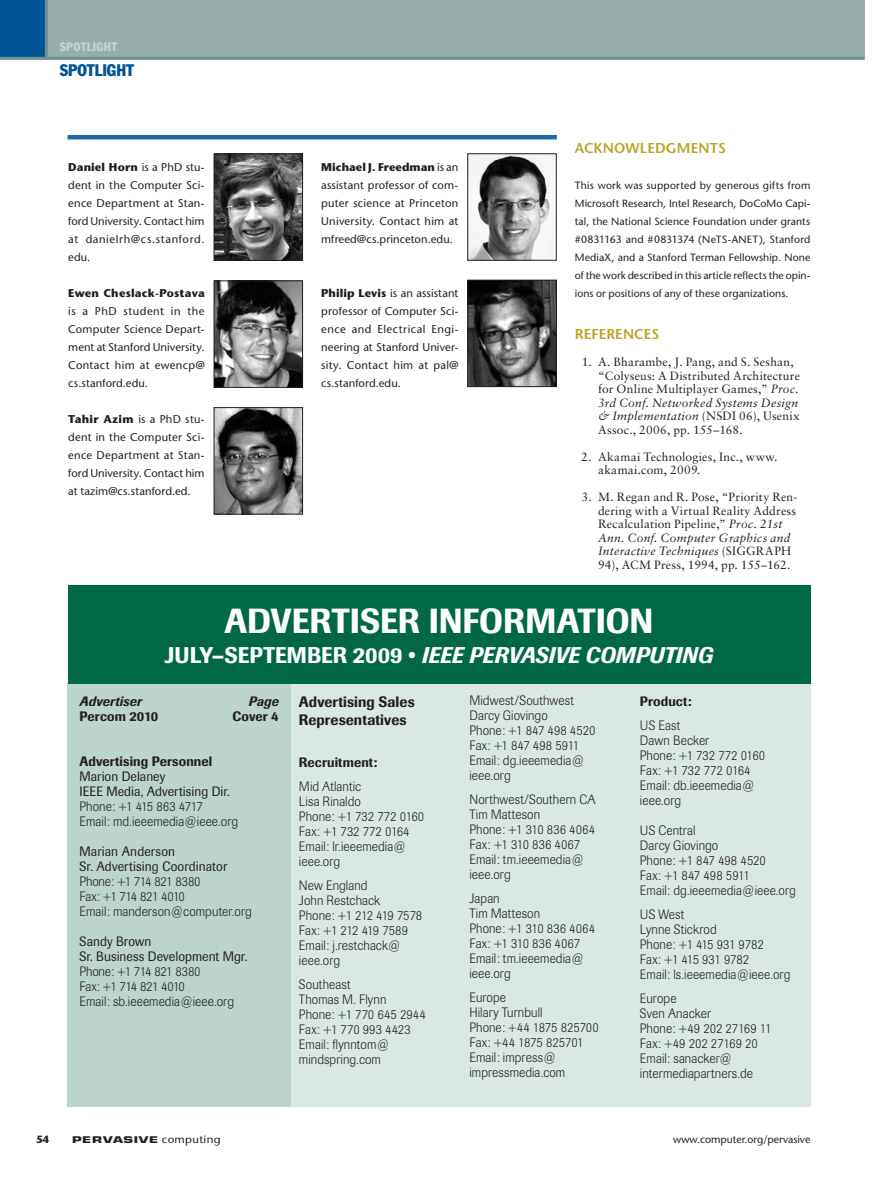
<style>
.page{position:relative;width:878px;height:1188px;background:#fff}
.page>*{position:absolute;margin:0;border:0;box-sizing:border-box;transform-origin:0 0}
.t1{font:500 34.5px "Imago";color:#fff;scale:.95 1}
.t2{font:italic 500 22.5px "Imago";color:#fff;scale:.95 1}
.t3{font:condensed 16.5px "Franklin Gothic Std";letter-spacing:-.005em;color:#005495}
.t4{font:500 15px/18px "Imago";letter-spacing:.005em;color:#231f20;scale:.95 1}
.t5{font:600 14.25px "Stone Sans Std";letter-spacing:.01em;color:#bba426}
.t6{font:300 13.5px/15px "Imago";letter-spacing:.005em;color:#231f20;scale:.95 1}
.t7{font:13.5px/15px "Imago";letter-spacing:.005em;color:#231f20;scale:.95 1}
.t8{font:500 13.5px "Imago";letter-spacing:.01em;color:#231f20;scale:.95 1}
.t9{font:italic 500 13.5px "Imago";letter-spacing:.01em;color:#231f20;scale:.95 1}
.t10{font:12px/13.5px "Sabon LT Std";letter-spacing:.015em;color:#231f20}
.t11{font:condensed 12px "Franklin Gothic Std";letter-spacing:.03em;color:#c5d2d1}
.t12{font:500 11.25px/18px "Stone Sans Std";letter-spacing:.01em;color:#231f20;text-align:justify}
.t13{font:700 11.25px "Stone Sans Std";letter-spacing:.02em;color:#231f20}
.t14{font:500 10.5px/18px "Stone Sans Std";letter-spacing:.005em;color:#231f20;text-align:justify}
.t15{font:700 10.5px "Stone Sans Std";color:#231f20}
.t16{font:700 9px "Eurostile LT Std";letter-spacing:.05em;color:#231f20;scale:1.5 1}
.s1{font-weight:700}
.s2{font-style:italic}
.s3{font-style:normal}
.s4{font-family:"Stone Sans Std";font-weight:500;font-size:10.5px}
</style>
<div class="page">
<div style="left:0;top:0;width:47px;height:58px;background:#005495"></div>
<div style="left:47px;top:0;width:817px;height:58px;background:#97aead"></div>
<hr style="left:45px;top:0;width:3px;height:59px;background:#6d918f">
<hr style="left:0;top:57px;width:864px;height:3px;background:#6d918f">
<div style="left:68px;top:135px;width:488px;height:5px;background:#2369a5"></div>
<img style="left:216px;top:156px;width:85px;height:103px">
<div style="left:214px;top:154px;width:89px;height:107px;border:1px solid #231f20"></div>
<img style="left:216px;top:282px;width:85px;height:104px">
<div style="left:214px;top:280px;width:89px;height:108px;border:1px solid #231f20"></div>
<img style="left:216px;top:409px;width:85px;height:103px">
<div style="left:214px;top:407px;width:89px;height:107px;border:1px solid #231f20"></div>
<img style="left:469px;top:155px;width:83px;height:104px">
<div style="left:467px;top:153px;width:89px;height:108px;border:1px solid #231f20"></div>
<img style="left:469px;top:282px;width:85px;height:103px">
<div style="left:467px;top:280px;width:89px;height:107px;border:1px solid #231f20"></div>
<div style="left:290px;top:682px;width:520px;height:425px;background:#dae8e2"></div>
<div style="left:68px;top:682px;width:222px;height:425px;background:#bcd4ca"></div>
<div style="left:68px;top:585px;width:742px;height:98px;background:#006944"></div>
<p class="t11" style="left:60px;top:39px;width:57px">Spotlight</p>
<p class="t3" style="left:60px;top:60px;width:73px">Spotlight</p>
<p class="t12" style="left:68px;top:158px;width:138px"><span class="s1">Daniel Horn</span> is a PhD stu&shy;dent in the Computer Sci&shy;ence Department at Stan&shy;ford University. Contact him at danielrh@cs.stanford. edu.</p>
<p class="t13" style="left:68px;top:286px;width:138px">Ewen Cheslack-Postava</p>
<p class="t12" style="left:68px;top:302px;width:138px">is a PhD student in the Computer Science Depart&shy;ment at Stanford U niversity.<br>Contact him at ewencp@ cs.stanford.edu.</p>
<p class="t12" style="left:68px;top:410px;width:138px"><span class="s1">Tahir Azim</span> is a PhD stu&shy;dent in the Computer Sci&shy;ence Department at Stan&shy;ford University. Contact him at tazim@cs.stanford.ed.</p>
<p class="t12" style="left:321px;top:158px;width:139px"><span class="s1">Michael J. Freedman</span> is an assistant professor of com&shy;puter science at Princeton University. Contact him at mfreed@cs.princeton.edu.</p>
<p class="t12" style="left:321px;top:284px;width:139px"><span class="s1">Philip Levis</span> is an assistant professor of Computer Sci&shy;ence and Electrical Engi&shy;neering at Stanford Univer&shy;sity. Contact him at pal@ cs.stanford.edu.</p>
<p class="t5" style="left:574px;top:139px;width:144px">ACKNOWLEDGM ENTS</p>
<p class="t14" style="left:574px;top:176px;width:237px">This work was supported by generous gifts from M icrosoft Research, Intel Research, DoCoM o Capi&shy;tal, the National Science Foundation under grants #0831163 and #0831374 (NeTS-ANET), Stanford MediaX, and a Stanford Terman Fellowship. None of the work described in this article reflects the opin&shy;ions or positions of any of these organizations.</p>
<p class="t5" style="left:574px;top:325px;width:84px">REFERENCES</p>
<p class="t10" style="left:598px;top:355px;width:203px;text-indent:-16px">1. A. Bharambe, J. Pang, and S. Seshan, “Colyseus: A Distributed Architecture for Online Multiplayer Games,” <span class="s2">Proc.<br>3rd Conf. Networked Systems Design &amp; Implementation</span> (NSDI 06), Usenix Assoc., 2006, pp. 155–168.</p>
<p class="t10" style="left:598px;top:449px;width:181px;text-indent:-17px">2. Akamai Technologies, Inc., www. akamai.com, 2009.</p>
<p class="t10" style="left:598px;top:490px;width:201px;text-indent:-17px">3. M. Regan and R. Pose, “Priority Ren&shy;dering with a Virtual Reality Address Recalculation Pipeline,” <span class="s2">Proc. 21st Ann. Conf. Computer Graphics and Interactive Techniques</span> (SIGGRAPH 94), ACM Press, 1994, pp. 155–162.</p>
<h1 class="t1" style="left:224px;top:600px;width:453px">AdvertiSER Information</h1>
<h2 class="t2" style="left:165px;top:641px;width:578px"><span class="s3">July–September 2009 •</span> IEEE PERVASIVE COMPUTING</h2>
<p class="t9" style="left:80px;top:694px;width:68px">ADVERTISER</p>
<p class="t9" style="left:248px;top:694px;width:33px">PAGE</p>
<p class="t8" style="left:80px;top:708px;width:84px">Percom 2010</p>
<p class="t8" style="left:232px;top:708px;width:50px">Cover 4</p>
<p class="t8" style="left:80px;top:753px;width:141px">Advertising Personnel</p>
<p class="t7" style="left:80px;top:769px;width:160px">Marion Delaney<br>IEEE Media, Advertising Dir.</p>
<p class="t6" style="left:80px;top:799px;width:168px">Phone: +1 415 863 4717<br>Email: md.ieeemedia@ieee.org</p>
<p class="t7" style="left:80px;top:844px;width:157px">Marian Anderson<br>Sr. Advertising Coordinator</p>
<p class="t6" style="left:80px;top:874px;width:183px">Phone: +1 714 821 8380<br>Fax: +1 714 821 4010<br>Email: manderson@computer.org</p>
<p class="t7" style="left:80px;top:934px;width:178px">Sandy Brown<br>Sr. Business Development Mgr.</p>
<p class="t6" style="left:80px;top:964px;width:164px">Phone: +1 714 821 8380<br>Fax: +1 714 821 4010<br>Email: sb.ieeemedia@ieee.org</p>
<p class="t4" style="left:299px;top:693px;width:123px">Advertising Sales<br>Representatives</p>
<p class="t8" style="left:299px;top:754px;width:84px">Recruitment:</p>
<p class="t6" style="left:299px;top:779px;width:133px">Mid Atlantic<br>Lisa Rinaldo<br>Phone: +1 732 772 0160<br>Fax: +1 732 772 0164<br>Email: lr.ieeemedia@ ieee.org</p>
<p class="t6" style="left:299px;top:878px;width:131px">New England<br>John Restchack<br>Phone: +1 212 419 7578<br>Fax: +1 212 419 7589<br>Email: j.restchack@ ieee.org</p>
<p class="t6" style="left:299px;top:977px;width:135px">Southeast<br>Thomas M. Flynn<br>Phone: +1 770 645 2944<br>Fax: +1 770 993 4423<br>Email: flynntom@ mindspring.com</p>
<p class="t6" style="left:469px;top:693px;width:134px">Midwest/Southwest<br>Darcy Giovingo<br>Phone: +1 847 498 4520<br>Fax: +1 847 498 5911<br>Email: dg.ieeemedia@ ieee.org</p>
<p class="t6" style="left:469px;top:792px;width:134px">Northwest/Southern CA<br>Tim Matteson<br>Phone: +1 310 836 4064<br>Fax: +1 310 836 4067<br>Email: tm.ieeemedia@ ieee.org</p>
<p class="t6" style="left:469px;top:891px;width:134px">Japan<br>Tim Matteson<br>Phone: +1 310 836 4064<br>Fax: +1 310 836 4067<br>Email: tm.ieeemedia@ ieee.org</p>
<p class="t6" style="left:469px;top:990px;width:138px">Europe<br>Hilary Turnbull<br>Phone: +44 1875 825700<br>Fax: +44 1875 825701<br>Email: impress@ impressmedia.com</p>
<p class="t8" style="left:640px;top:693px;width:56px">Product:</p>
<p class="t6" style="left:640px;top:718px;width:133px">US East<br>Dawn Becker<br>Phone: +1 732 772 0160<br>Fax: +1 732 772 0164<br>Email: db.ieeemedia@ ieee.org</p>
<p class="t6" style="left:640px;top:823px;width:166px">US Central<br>Darcy Giovingo<br>Phone: +1 847 498 4520<br>Fax: +1 847 498 5911<br>Email: dg.ieeemedia@ieee.org</p>
<p class="t6" style="left:640px;top:907px;width:160px">US West<br>Lynne Stickrod<br>Phone: +1 415 931 9782<br>Fax: +1 415 931 9782<br>Email: ls.ieeemedia@ieee.org</p>
<p class="t6" style="left:640px;top:991px;width:140px">Europe<br>Sven Anacker<br>Phone: +49 202 27169 11<br>Fax: +49 202 27169 20<br>Email: sanacker@ intermediapartners.de</p>
<p class="t15" style="left:36px;top:1133px;width:15px">54</p>
<p class="t16" style="left:72px;top:1134px;width:100px">PERVASIVE <span class="s4">computing</span></p>
<p class="t14" style="left:673px;top:1130px;width:139px">www.computer.org/pervasive</p>
</div>
